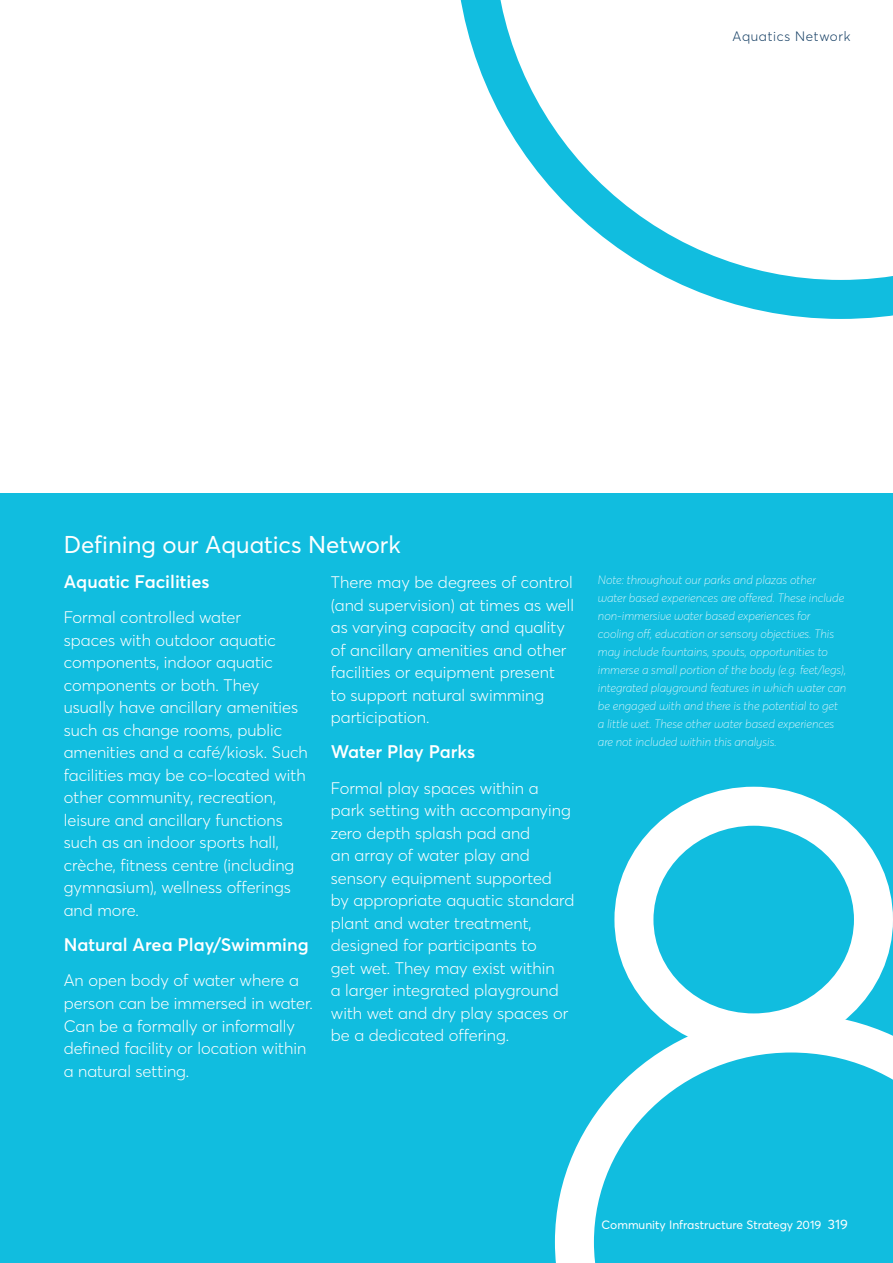
<style>
.page{position:relative;width:893px;height:1263px;background:#fff}
.page>*{position:absolute;margin:0;border:0;box-sizing:border-box;transform-origin:0 0}
.subH_2_wht{font:24px "Parramatta";color:#fff}
.h3_blue{font:600 18px "Parramatta";color:#fff}
.Body_Copy_wht{font:300 16.5px/22.5px "Parramatta";color:#fff}
.t1{font:300 13.5px "Parramatta";letter-spacing:.05em;color:#153f64}
.note_Text{font:italic 100 12px/18px "Parramatta";color:#fff}
.t2{font:12px "Parramatta";color:#fff}
.s1{font-size:13.5px}
</style>
<div class="page">
<div style="left:0;top:493px;width:893px;height:770px;background:#11bddf"></div>
<svg style="left:555px;top:1013px;width:338px;height:250px"></svg>
<div style="left:614px;top:787px;width:279px;height:265px;border:39px solid #fff;border-radius:50%"></div>
<svg style="left:460px;top:0;width:433px;height:319px"></svg>
<p class="t1" style="left:732px;top:27px;width:120px">Aquatics Network</p>
<p class="subH_2_wht" style="left:64px;top:528px;width:339px">Defining our Aquatics Network</p>
<p class="h3_blue" style="left:64px;top:569px;width:147px">Aquatic Facilities</p>
<p class="Body_Copy_wht" style="left:64px;top:606px;width:246px">Formal controlled water<br>spaces with outdoor aquatic components, indoor aquatic components or both. They usually have ancillary amenities such as change rooms, public amenities and a café/kiosk. Such facilities may be co-located with other community, recreation, leisure and ancillary functions such as an indoor sports hall, crèche, fitness centre (including gymnasium), wellness offerings and more.</p>
<p class="h3_blue" style="left:64px;top:932px;width:246px">Natural Area Play/Swimming</p>
<p class="Body_Copy_wht" style="left:64px;top:969px;width:251px">An open body of water where a person can be immersed in water.<br>Can be a formally or informally defined facility or location within a natural setting.</p>
<p class="Body_Copy_wht" style="left:331px;top:570px;width:245px">There may be degrees of control (and supervision) at times as well as varying capacity and quality of ancillary amenities and other facilities or equipment present to support natural swimming participation.</p>
<p class="h3_blue" style="left:331px;top:739px;width:146px">Water Play Parks</p>
<p class="Body_Copy_wht" style="left:331px;top:776px;width:245px">Formal play spaces within a park setting with accompanying zero depth splash pad and<br>an array of water play and sensory equipment supported<br>by appropriate aquatic standard plant and water treatment, designed for participants to<br>get wet. They may exist within<br>a larger integrated playground with wet and dry play spaces or be a dedicated offering.</p>
<p class="note_Text" style="left:598px;top:570px;width:250px">Note: throughout our parks and plazas other water based experiences are offered. These include non-immersive water based experiences for cooling off, education or sensory objectives. This may include fountains, spouts, opportunities to immerse a small portion of the body (e.g. feet/legs), integrated playground features in which water can be engaged with and there is the potential to get a little wet. These other water based experiences are not included within this analysis.</p>
<p class="t2" style="left:602px;top:1216px;width:248px">Community Infrastructure Strategy 2019 <span class="s1">319</span></p>
</div>
